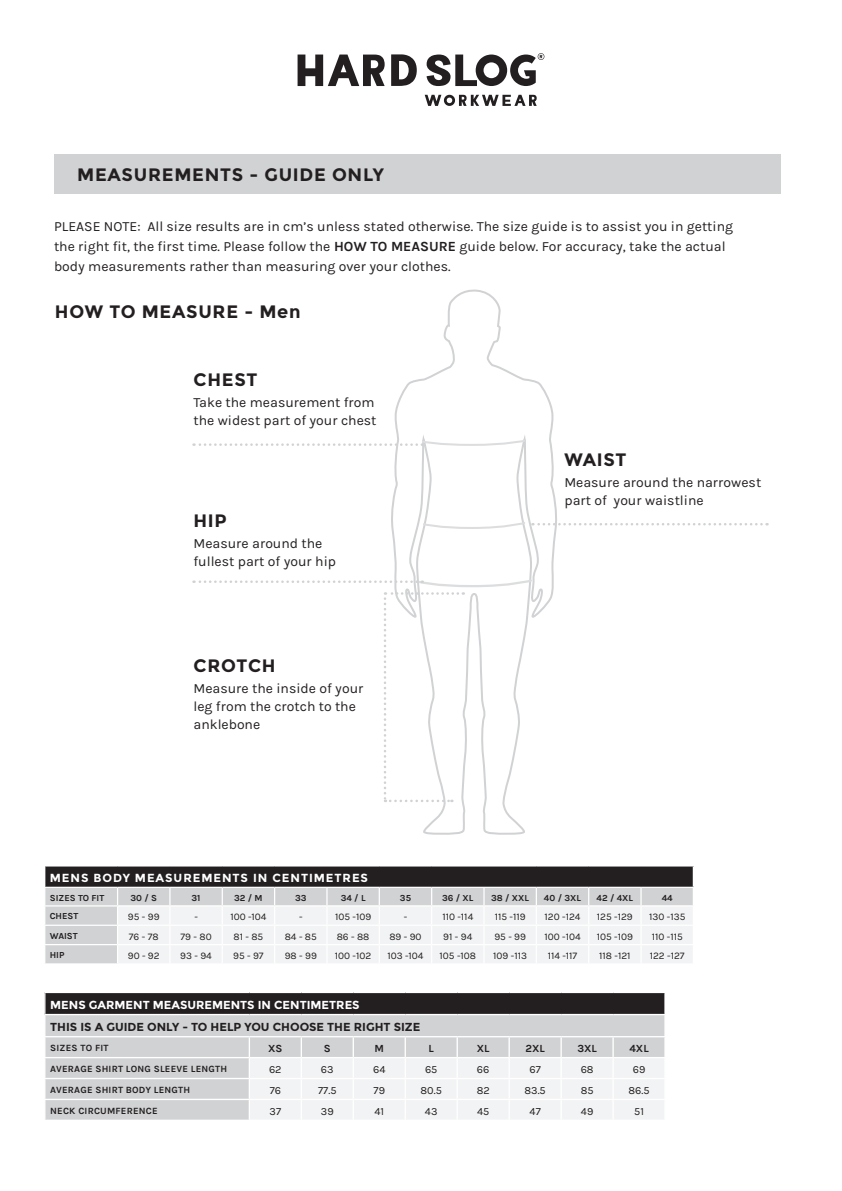
<style>
.page{position:relative;width:842px;height:1191px;background:#fff}
.page>*{position:absolute;margin:0;border:0;box-sizing:border-box;transform-origin:0 0}
.t1{font:700 18px "Montserrat";letter-spacing:.04em;color:#231f20}
.t2{font:14px/18px "Karla";color:#231f20}
.t3{font:700 11.8px "Montserrat";letter-spacing:.08em;color:#fff}
.t4{font:700 11.6px "Montserrat";color:#231f20}
.t5{font:700 11.6px "Montserrat";color:#fff}
.t6{font:11px "Karla";color:#231f20}
.t7{font:700 11px "Karla";color:#231f20}
.t8{font:10px "Karla";color:#231f20}
.t9{font:700 9.6px "Karla";letter-spacing:.02em;color:#231f20}
.t10{font:700 9.2px "Karla";color:#231f20}
.s1{font-weight:700}
</style>
<div class="page">
<div style="left:54px;top:154px;width:726px;height:39px;background:#d1d2d4"></div>
<svg style="left:391px;top:289px;width:169px;height:546px"></svg>
<svg style="left:532px;top:523px;width:235px;height:2px"></svg>
<svg style="left:193px;top:439px;width:333px;height:7px"></svg>
<svg style="left:423px;top:522px;width:102px;height:7px"></svg>
<svg style="left:193px;top:579px;width:339px;height:223px"></svg>
<div style="left:45px;top:866px;width:648px;height:21px;background:#231f20"></div>
<div style="left:45px;top:888px;width:72px;height:75px;background:#d1d2d4"></div>
<hr style="left:44px;top:886px;width:74px;height:2px;background:#fff">
<hr style="left:44px;top:905px;width:74px;height:1px;background:#fff">
<hr style="left:44px;top:924px;width:74px;height:2px;background:#fff">
<hr style="left:44px;top:944px;width:74px;height:1px;background:#fff">
<svg style="left:117px;top:866px;width:577px;height:97px"></svg>
<div style="left:45px;top:992px;width:620px;height:22px;background:#231f20"></div>
<div style="left:45px;top:1015px;width:619px;height:104px;background:#d1d2d4"></div>
<hr style="left:44px;top:1036px;width:205px;height:1px;background:#fff">
<hr style="left:249px;top:1036px;width:52px;height:1px;background:#fff">
<hr style="left:301px;top:1036px;width:52px;height:1px;background:#fff">
<hr style="left:353px;top:1036px;width:52px;height:1px;background:#fff">
<hr style="left:405px;top:1036px;width:52px;height:1px;background:#fff">
<hr style="left:457px;top:1036px;width:52px;height:1px;background:#fff">
<hr style="left:509px;top:1036px;width:52px;height:1px;background:#fff">
<hr style="left:561px;top:1036px;width:52px;height:1px;background:#fff">
<hr style="left:613px;top:1036px;width:53px;height:1px;background:#fff">
<hr style="left:44px;top:1057px;width:205px;height:1px;background:#fff">
<hr style="left:44px;top:1077px;width:205px;height:2px;background:#fff">
<hr style="left:44px;top:1098px;width:205px;height:2px;background:#fff">
<svg style="left:249px;top:1037px;width:416px;height:82px"></svg>
<hr style="left:44px;top:991px;width:205px;height:2px;background:#fff">
<svg style="left:44px;top:993px;width:1px;height:21px"></svg>
<hr style="left:249px;top:991px;width:52px;height:2px;background:#fff">
<hr style="left:301px;top:991px;width:52px;height:2px;background:#fff">
<hr style="left:353px;top:991px;width:52px;height:2px;background:#fff">
<hr style="left:405px;top:991px;width:52px;height:2px;background:#fff">
<hr style="left:457px;top:991px;width:52px;height:2px;background:#fff">
<hr style="left:509px;top:991px;width:52px;height:2px;background:#fff">
<hr style="left:561px;top:991px;width:52px;height:2px;background:#fff">
<hr style="left:613px;top:991px;width:53px;height:2px;background:#fff">
<hr style="left:664px;top:993px;width:2px;height:21px;background:#fff">
<svg style="left:425px;top:95px;width:112px;height:11px"></svg>
<svg style="left:298px;top:55px;width:87px;height:31px"></svg>
<svg style="left:391px;top:54px;width:26px;height:32px"></svg>
<svg style="left:427px;top:53px;width:117px;height:33px"></svg>
<p class="t1" style="left:77px;top:164px;width:308px">MEASUREMENTS - GUIDE ONLY</p>
<p class="t2" style="left:54px;top:216px;width:680px;line-height:20px">PLEASE NOTE: All size results are in cm’s unless stated otherwise. The size guide is to assist you in getting the right fit, the first time. Please follow the <span class="s1">HOW TO MEASURE</span> guide below. For accuracy, take the actual body measurements rather than measuring over your clothes.</p>
<p class="t1" style="left:55px;top:300px;width:247px">HOW TO MEASURE - Men</p>
<p class="t1" style="left:193px;top:369px;width:65px">CHEST</p>
<p class="t2" style="left:193px;top:394px;width:185px">Take the measurement from the widest part of your chest</p>
<p class="t1" style="left:193px;top:509px;width:35px">HIP</p>
<p class="t2" style="left:193px;top:534px;width:144px">Measure around the fullest part of your hip</p>
<p class="t1" style="left:193px;top:655px;width:84px">CROTCH</p>
<p class="t2" style="left:193px;top:679px;width:171px">Measure the inside of your leg from the crotch to the anklebone</p>
<p class="t1" style="left:564px;top:448px;width:64px">WAIST</p>
<p class="t2" style="left:564px;top:473px;width:198px">Measure around the narrowest part of your waistline</p>
<p class="t3" style="left:50px;top:871px;width:320px">MENS BODY MEASUREMENTS IN CENTIMETRES</p>
<p class="t10" style="left:50px;top:892px;width:56px">SIZES TO FIT</p>
<p class="t10" style="left:130px;top:892px;width:28px">30 / S</p>
<p class="t10" style="left:192px;top:892px;width:11px">31</p>
<p class="t10" style="left:234px;top:892px;width:30px">32 / M</p>
<p class="t10" style="left:295px;top:892px;width:13px">33</p>
<p class="t10" style="left:341px;top:892px;width:26px">34 / L</p>
<p class="t10" style="left:400px;top:892px;width:13px">35</p>
<p class="t10" style="left:442px;top:892px;width:33px">36 / XL</p>
<p class="t10" style="left:491px;top:892px;width:40px">38 / XXL</p>
<p class="t10" style="left:544px;top:892px;width:39px">40 / 3XL</p>
<p class="t10" style="left:597px;top:892px;width:38px">42 / 4XL</p>
<p class="t10" style="left:662px;top:892px;width:13px">44</p>
<p class="t10" style="left:50px;top:911px;width:30px">CHEST</p>
<p class="t8" style="left:128px;top:911px;width:33px">95 - 99</p>
<p class="t8" style="left:194px;top:911px;width:5px">-</p>
<p class="t8" style="left:230px;top:911px;width:38px">100 -104</p>
<p class="t8" style="left:299px;top:911px;width:5px">-</p>
<p class="t8" style="left:335px;top:911px;width:38px">105 -109</p>
<p class="t8" style="left:404px;top:911px;width:5px">-</p>
<p class="t8" style="left:442px;top:911px;width:32px">110 -114</p>
<p class="t8" style="left:495px;top:911px;width:32px">115 -119</p>
<p class="t8" style="left:545px;top:911px;width:37px">120 -124</p>
<p class="t8" style="left:597px;top:911px;width:37px">125 -129</p>
<p class="t8" style="left:649px;top:911px;width:38px">130 -135</p>
<p class="t10" style="left:50px;top:930px;width:29px">WAIST</p>
<p class="t8" style="left:129px;top:930px;width:31px">76 - 78</p>
<p class="t8" style="left:181px;top:930px;width:33px">79 - 80</p>
<p class="t8" style="left:234px;top:930px;width:31px">81 - 85</p>
<p class="t8" style="left:285px;top:930px;width:34px">84 - 85</p>
<p class="t8" style="left:337px;top:930px;width:34px">86 - 88</p>
<p class="t8" style="left:389px;top:930px;width:34px">89 - 90</p>
<p class="t8" style="left:443px;top:930px;width:31px">91 - 94</p>
<p class="t8" style="left:494px;top:930px;width:33px">95 - 99</p>
<p class="t8" style="left:544px;top:930px;width:38px">100 -104</p>
<p class="t8" style="left:597px;top:930px;width:38px">105 -109</p>
<p class="t8" style="left:652px;top:930px;width:32px">110 -115</p>
<p class="t10" style="left:50px;top:949px;width:16px">HIP</p>
<p class="t8" style="left:128px;top:950px;width:33px">90 - 92</p>
<p class="t8" style="left:180px;top:950px;width:33px">93 - 94</p>
<p class="t8" style="left:233px;top:950px;width:32px">95 - 97</p>
<p class="t8" style="left:285px;top:950px;width:34px">98 - 99</p>
<p class="t8" style="left:335px;top:950px;width:38px">100 -102</p>
<p class="t8" style="left:387px;top:950px;width:38px">103 -104</p>
<p class="t8" style="left:440px;top:950px;width:38px">105 -108</p>
<p class="t8" style="left:493px;top:950px;width:35px">109 -113</p>
<p class="t8" style="left:548px;top:950px;width:31px">114 -117</p>
<p class="t8" style="left:599px;top:950px;width:33px">118 -121</p>
<p class="t8" style="left:650px;top:950px;width:36px">122 -127</p>
<p class="t5" style="left:50px;top:998px;width:311px">MENS GARMENT MEASUREMENTS IN CENTIMETRES</p>
<p class="t4" style="left:50px;top:1020px;width:372px">THIS IS A GUIDE ONLY - TO HELP YOU CHOOSE THE RIGHT SIZE</p>
<p class="t9" style="left:50px;top:1042px;width:60px">SIZES TO FIT</p>
<p class="t7" style="left:268px;top:1042px;width:16px">XS</p>
<p class="t7" style="left:324px;top:1042px;width:8px">S</p>
<p class="t7" style="left:374px;top:1042px;width:11px">M</p>
<p class="t7" style="left:429px;top:1042px;width:7px">L</p>
<p class="t7" style="left:477px;top:1042px;width:14px">XL</p>
<p class="t7" style="left:525px;top:1042px;width:21px">2XL</p>
<p class="t7" style="left:577px;top:1042px;width:21px">3XL</p>
<p class="t7" style="left:629px;top:1042px;width:21px">4XL</p>
<p class="t9" style="left:50px;top:1063px;width:179px">AVERAGE SHIRT LONG SLEEVE LENGTH</p>
<p class="t6" style="left:269px;top:1063px;width:14px">62</p>
<p class="t6" style="left:321px;top:1063px;width:14px">63</p>
<p class="t6" style="left:373px;top:1063px;width:14px">64</p>
<p class="t6" style="left:425px;top:1063px;width:14px">65</p>
<p class="t6" style="left:477px;top:1063px;width:14px">66</p>
<p class="t6" style="left:529px;top:1063px;width:13px">67</p>
<p class="t6" style="left:581px;top:1063px;width:14px">68</p>
<p class="t6" style="left:633px;top:1063px;width:14px">69</p>
<p class="t9" style="left:50px;top:1084px;width:142px">AVERAGE SHIRT BODY LENGTH</p>
<p class="t6" style="left:270px;top:1084px;width:13px">76</p>
<p class="t6" style="left:318px;top:1084px;width:20px">77.5</p>
<p class="t6" style="left:374px;top:1084px;width:13px">79</p>
<p class="t6" style="left:421px;top:1084px;width:23px">80.5</p>
<p class="t6" style="left:477px;top:1084px;width:15px">82</p>
<p class="t6" style="left:524px;top:1084px;width:23px">83.5</p>
<p class="t6" style="left:581px;top:1084px;width:14px">85</p>
<p class="t6" style="left:629px;top:1084px;width:23px">86.5</p>
<p class="t9" style="left:50px;top:1104px;width:109px">NECK CIRCUMFERENCE</p>
<p class="t6" style="left:270px;top:1105px;width:13px">37</p>
<p class="t6" style="left:321px;top:1105px;width:14px">39</p>
<p class="t6" style="left:374px;top:1105px;width:11px">41</p>
<p class="t6" style="left:425px;top:1105px;width:14px">43</p>
<p class="t6" style="left:477px;top:1105px;width:14px">45</p>
<p class="t6" style="left:530px;top:1105px;width:13px">47</p>
<p class="t6" style="left:581px;top:1105px;width:14px">49</p>
<p class="t6" style="left:634px;top:1105px;width:11px">51</p>
</div>
